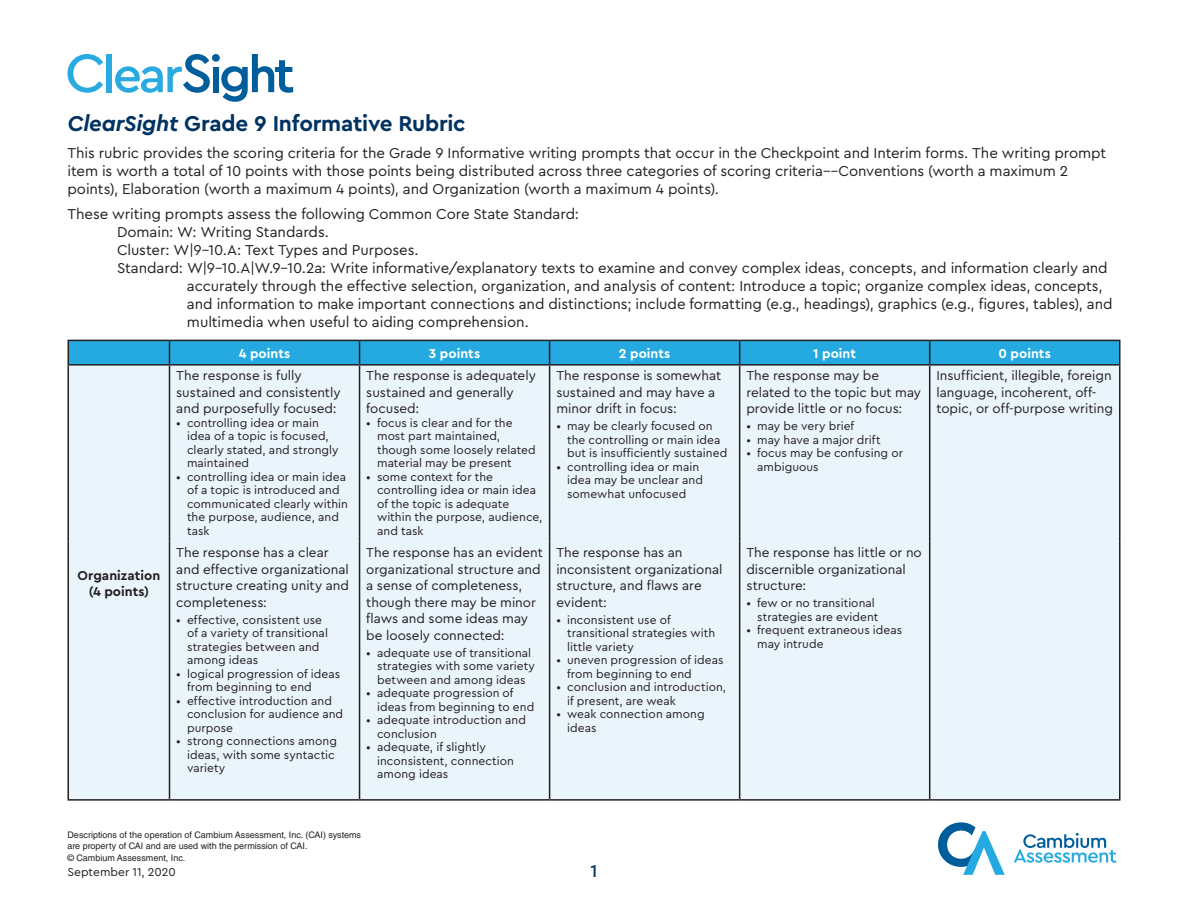
<style>
.page{position:relative;width:1188px;height:918px;background:#fff}
.page>*{position:absolute;margin:0;border:0;box-sizing:border-box;transform-origin:0 0}
.subhead{font:700 22.5px "Cera Pro";letter-spacing:-.01em;color:#003361}
.t1{font:500 18px "Cera Pro";color:#003361}
.body_10_12{font:15px/18px "Cera Pro";letter-spacing:-.005em;color:#231f20}
.copy_9_11{font:13.5px/16.5px "Cera Pro";color:#231f20}
.copy_9_11-2{font:700 13.5px "Cera Pro";letter-spacing:.005em;color:#fff}
.copy_9_11-3{font:700 13.5px/16.5px "Cera Pro";letter-spacing:.005em;color:#231f20;text-align:center}
.copy_8_10_table_bull{font:12px/13.5px "Cera Pro";letter-spacing:.005em;color:#231f20}
.t2{font:9px/10.8px "Helvetica LT Std";color:#231f20}
.s1{font-style:italic}
</style>
<div class="page">
<div style="left:106px;top:54px;width:6px;height:38px;background:#29abe2"></div>
<svg style="left:115px;top:54px;width:95px;height:39px"></svg>
<div style="left:212px;top:54px;width:8px;height:8px;background:#005e9c;border-radius:50%"></div>
<div style="left:213px;top:67px;width:6px;height:25px;background:#005e9c"></div>
<svg style="left:221px;top:54px;width:72px;height:48px"></svg>
<svg style="left:68px;top:54px;width:35px;height:39px"></svg>
<svg style="left:1014px;top:833px;width:102px;height:30px"></svg>
<svg style="left:938px;top:822px;width:67px;height:53px"></svg>
<div style="left:69px;top:366px;width:1050px;height:433px;background:#eaf4fb"></div>
<hr style="left:68px;top:364px;width:102px;height:2px;background:#231f20">
<hr style="left:68px;top:366px;width:1px;height:176px;background:#231f20">
<hr style="left:170px;top:364px;width:190px;height:2px;background:#231f20">
<hr style="left:169px;top:366px;width:1px;height:176px;background:#231f20">
<hr style="left:360px;top:364px;width:190px;height:2px;background:#231f20">
<hr style="left:550px;top:364px;width:190px;height:2px;background:#231f20">
<hr style="left:549px;top:366px;width:1px;height:176px;background:#231f20">
<hr style="left:740px;top:364px;width:190px;height:2px;background:#231f20">
<hr style="left:739px;top:366px;width:1px;height:176px;background:#231f20">
<hr style="left:930px;top:364px;width:190px;height:2px;background:#231f20">
<hr style="left:929px;top:366px;width:1px;height:176px;background:#231f20">
<hr style="left:68px;top:542px;width:1px;height:257px;background:#231f20">
<hr style="left:169px;top:542px;width:1px;height:257px;background:#231f20">
<hr style="left:549px;top:542px;width:1px;height:257px;background:#231f20">
<hr style="left:739px;top:542px;width:1px;height:257px;background:#231f20">
<hr style="left:929px;top:542px;width:1px;height:257px;background:#231f20">
<hr style="left:68px;top:799px;width:102px;height:2px;background:#231f20">
<hr style="left:170px;top:799px;width:190px;height:2px;background:#231f20">
<hr style="left:360px;top:799px;width:190px;height:2px;background:#231f20">
<hr style="left:550px;top:799px;width:190px;height:2px;background:#231f20">
<hr style="left:740px;top:799px;width:190px;height:2px;background:#231f20">
<hr style="left:930px;top:799px;width:190px;height:2px;background:#231f20">
<svg style="left:68px;top:340px;width:1052px;height:25px;background:#249dcf"></svg>
<hr style="left:359px;top:366px;width:1px;height:176px;background:#231f20">
<hr style="left:1119px;top:366px;width:1px;height:176px;background:#231f20">
<hr style="left:359px;top:542px;width:1px;height:257px;background:#231f20">
<hr style="left:1119px;top:542px;width:1px;height:257px;background:#231f20">
<p class="subhead" style="left:68px;top:108px;width:400px"><span class="s1">ClearSight</span> Grade 9 Informative Rubric</p>
<p class="body_10_12" style="left:68px;top:143px;width:1040px">This rubric provides the scoring criteria for the Grade 9 Informative writing prompts that occur in the Checkpoint and Interim forms. The writing prompt item is worth a total of 10 points with those points being distributed across three categories of scoring criteria––Conventions (worth a maximum 2 points), Elaboration (worth a maximum 4 points), and Organization (worth a maximum 4 points).</p>
<p class="body_10_12" style="left:68px;top:204px;width:513px">These writing prompts assess the following Common Core State Standard:</p>
<p class="body_10_12" style="left:117px;top:222px;width:213px">Domain: W: Writing Standards.</p>
<p class="body_10_12" style="left:117px;top:240px;width:303px">Cluster: W|9-10.A: Text Types and Purposes.</p>
<p class="body_10_12" style="left:117px;top:258px;width:992px">Standard: W|9-10.A|W.9-10.2a: Write informative/explanatory texts to examine and convey complex ideas, concepts, and information clearly and</p>
<p class="body_10_12" style="left:187px;top:276px;width:917px">accurately through the effective selection, organization, and analysis of content: Introduce a topic; organize complex ideas, concepts,</p>
<p class="body_10_12" style="left:187px;top:294px;width:927px">and information to make important connections and distinctions; include formatting (e.g., headings), graphics (e.g., figures, tables), and</p>
<p class="body_10_12" style="left:187px;top:312px;width:343px">multimedia when useful to aiding comprehension.</p>
<p class="copy_9_11-2" style="left:239px;top:345px;width:53px">4 points</p>
<p class="copy_9_11-2" style="left:429px;top:345px;width:53px">3 points</p>
<p class="copy_9_11-2" style="left:619px;top:345px;width:53px">2 points</p>
<p class="copy_9_11-2" style="left:813px;top:345px;width:44px">1 point</p>
<p class="copy_9_11-2" style="left:999px;top:345px;width:54px">0 points</p>
<p class="copy_9_11-3" style="left:77px;top:566px;width:84px">Organization (4 points)</p>
<p class="copy_9_11" style="left:176px;top:367px;width:166px">The response is fully sustained and consistently and purposefully focused:</p>
<p class="copy_8_10_table_bull" style="left:187px;top:416px;width:153px;text-indent:-11px">• controlling idea or main idea of a topic is focused, clearly stated, and strongly maintained</p>
<p class="copy_8_10_table_bull" style="left:187px;top:470px;width:162px;text-indent:-11px">• controlling idea or main idea of a topic is introduced and communicated clearly within the purpose, audience, and task</p>
<p class="copy_9_11" style="left:176px;top:544px;width:174px">The response has a clear and effective organizational structure creating unity and completeness:</p>
<p class="copy_8_10_table_bull" style="left:187px;top:612px;width:142px;text-indent:-11px">• effective, consistent use of a variety of transitional strategies between and among ideas</p>
<p class="copy_8_10_table_bull" style="left:187px;top:666px;width:155px;text-indent:-11px">• logical progression of ideas from beginning to end</p>
<p class="copy_8_10_table_bull" style="left:187px;top:693px;width:158px;text-indent:-11px">• effective introduction and conclusion for audience and purpose</p>
<p class="copy_8_10_table_bull" style="left:187px;top:734px;width:151px;text-indent:-11px">• strong connections among ideas, with some syntactic variety</p>
<p class="copy_9_11" style="left:366px;top:367px;width:171px">The response is adequately sustained and generally focused:</p>
<p class="copy_8_10_table_bull" style="left:377px;top:416px;width:160px;text-indent:-11px">• focus is clear and for the most part maintained, though some loosely related material may be present</p>
<p class="copy_8_10_table_bull" style="left:377px;top:470px;width:167px;text-indent:-11px">• some context for the controlling idea or main idea of the topic is adequate within the purpose, audience, and task</p>
<p class="copy_9_11" style="left:366px;top:544px;width:178px">The response has an evident organizational structure and a sense of completeness, though there may be minor flaws and some ideas may be loosely connected:</p>
<p class="copy_8_10_table_bull" style="left:377px;top:645px;width:159px;text-indent:-11px">• adequate use of transitional strategies with some variety between and among ideas</p>
<p class="copy_8_10_table_bull" style="left:377px;top:686px;width:159px;text-indent:-11px">• adequate progression of ideas from beginning to end</p>
<p class="copy_8_10_table_bull" style="left:377px;top:713px;width:150px;text-indent:-11px">• adequate introduction and conclusion</p>
<p class="copy_8_10_table_bull" style="left:377px;top:740px;width:138px;text-indent:-11px">• adequate, if slightly inconsistent, connection among ideas</p>
<p class="copy_9_11" style="left:556px;top:367px;width:166px">The response is somewhat sustained and may have a minor drift in focus:</p>
<p class="copy_8_10_table_bull" style="left:567px;top:419px;width:162px;text-indent:-11px">• may be clearly focused on the controlling or main idea but is insufficiently sustained</p>
<p class="copy_8_10_table_bull" style="left:567px;top:459px;width:137px;text-indent:-11px">• controlling idea or main idea may be unclear and somewhat unfocused</p>
<p class="copy_9_11" style="left:556px;top:544px;width:168px">The response has an inconsistent organizational structure, and flaws are evident:</p>
<p class="copy_8_10_table_bull" style="left:567px;top:612px;width:150px;text-indent:-11px">• inconsistent use of transitional strategies with little variety</p>
<p class="copy_8_10_table_bull" style="left:567px;top:653px;width:158px;text-indent:-11px">• uneven progression of ideas from beginning to end</p>
<p class="copy_8_10_table_bull" style="left:567px;top:680px;width:161px;text-indent:-11px">• conclusion and introduction, if present, are weak</p>
<p class="copy_8_10_table_bull" style="left:567px;top:707px;width:139px;text-indent:-11px">• weak connection among ideas</p>
<p class="copy_9_11" style="left:746px;top:367px;width:176px">The response may be related to the topic but may provide little or no focus:</p>
<p class="copy_8_10_table_bull" style="left:746px;top:419px;width:109px">• may be very brief</p>
<p class="copy_8_10_table_bull" style="left:746px;top:432px;width:136px">• may have a major drift</p>
<p class="copy_8_10_table_bull" style="left:757px;top:446px;width:147px;text-indent:-11px">• focus may be confusing or ambiguous</p>
<p class="copy_9_11" style="left:936px;top:367px;width:178px">Insufficient, illegible, foreign language, incoherent, off&shy;topic, or off-purpose writing</p>
<p class="copy_9_11" style="left:746px;top:544px;width:177px">The response has little or no discernible organizational structure:</p>
<p class="copy_8_10_table_bull" style="left:746px;top:596px;width:133px;text-align:right">• few or no transitional strategies are evident</p>
<p class="copy_8_10_table_bull" style="left:757px;top:623px;width:147px;text-indent:-11px">• frequent extraneous ideas may intrude</p>
<p class="t2" style="left:68px;top:830px;width:295px">Descriptions of the operation of Cambium Assessment, Inc. (CAI) systems are property of CAI and are used with the permission of CAI.</p>
<p class="t2" style="left:68px;top:853px;width:119px">© Cambium Assessment, Inc.</p>
<p class="copy_8_10_table_bull" style="left:68px;top:865px;width:110px">September 11, 2020</p>
<h2 class="t1" style="left:590px;top:859px;width:9px">1</h2>
</div>
